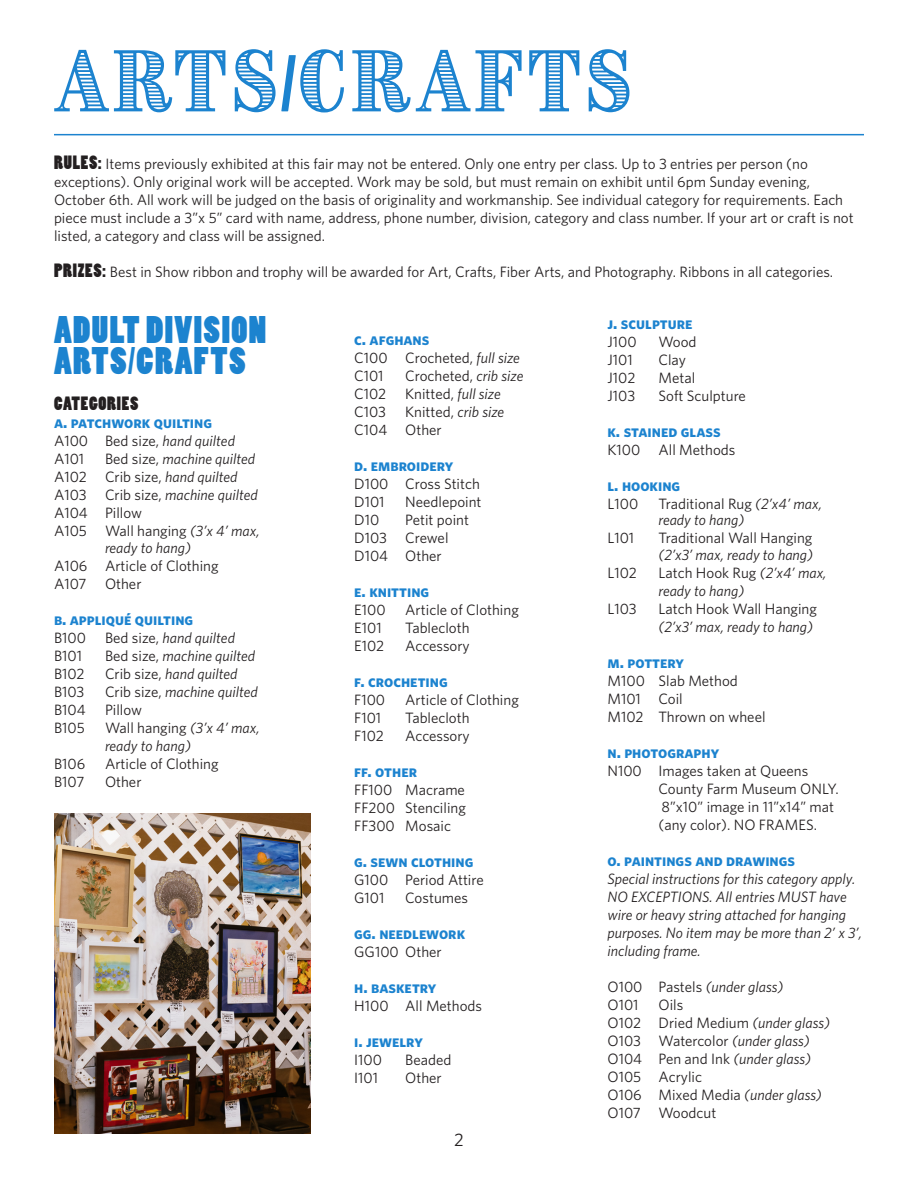
<style>
.page{position:relative;width:918px;height:1188px;background:#fff}
.page>*{position:absolute;margin:0;border:0;box-sizing:border-box;transform-origin:0 0}
.t1{font:75px "Brim Narrow Combined 1";letter-spacing:.04em;color:#1c83cf}
.t2{font:36px/31.5px "Poplar Std";letter-spacing:.04em;color:#1c83cf}
.t3{font:18px "Poplar Std";letter-spacing:.04em;color:#231f20}
.t4{font:18px "Whitney";color:#231f20}
.t5{font:700 16.5px "Whitney";color:#1c83cf}
.t6{font:15px/18px "Whitney";color:#231f20}
.t7{font:italic 15px/18px "Whitney";color:#231f20}
.s1{font-family:"Poplar Std"}
.s2{font-family:"Poplar Std";font-size:18px}
.s3{font-style:normal}
.s4{font-style:italic}
</style>
<div class="page">
<hr style="left:54px;top:134px;width:810px;height:1px;background:#1c83cf">
<img style="left:54px;top:813px;width:256px;height:321px">
<p class="t1" style="left:54px;top:30px;width:580px">ARTS<span class="s1">/</span>CRAFTS</p>
<p class="t6" style="left:54px;top:155px;width:801px"><span class="s2">RULES:</span> Items previously exhibited at this fair may not be entered. Only one entry per class. Up to 3 entries per person (no exceptions). Only original work will be accepted. Work may be sold, but must remain on exhibit until 6pm Sunday evening, October 6th. All work will be judged on the basis of originality and workmanship. See individual category for requirements. Each piece must include a 3”x 5” card with name, address, phone number, division, category and class number. If your art or craft is not listed, a category and class will be assigned.</p>
<p class="t6" style="left:54px;top:263px;width:781px"><span class="s2">PRIZES:</span> Best in Show ribbon and trophy will be awarded for Art, Crafts, Fiber Arts, and Photography. Ribbons in all categories.</p>
<p class="t5" style="left:608px;top:312px;width:87px">j. sculpture</p>
<p class="t6" style="left:608px;top:332px;width:31px">J100</p>
<p class="t6" style="left:658px;top:332px;width:40px">Wood</p>
<p class="t6" style="left:608px;top:350px;width:27px">J101</p>
<p class="t6" style="left:658px;top:350px;width:29px">Clay</p>
<p class="t6" style="left:608px;top:368px;width:29px">J102</p>
<p class="t6" style="left:658px;top:368px;width:38px">Metal</p>
<p class="t6" style="left:608px;top:386px;width:29px">J103</p>
<p class="t6" style="left:658px;top:386px;width:89px">Soft Sculpture</p>
<p class="t5" style="left:608px;top:420px;width:115px">k. stained glass</p>
<p class="t6" style="left:608px;top:440px;width:129px">K100 All Methods</p>
<p class="t5" style="left:608px;top:474px;width:74px">l. hooking</p>
<p class="t6" style="left:608px;top:494px;width:32px">L100</p>
<p class="t7" style="left:658px;top:495px;width:165px;line-height:16.5px"><span class="s3">Traditional Rug</span> (2’x4’ max, ready to hang)</p>
<p class="t6" style="left:608px;top:528px;width:28px">L101</p>
<p class="t6" style="left:658px;top:529px;width:156px;line-height:16.5px">Traditional Wall Hanging <span class="s4">(2’x3’ max, ready to hang)</span></p>
<p class="t6" style="left:608px;top:563px;width:31px">L102</p>
<p class="t7" style="left:658px;top:563px;width:169px"><span class="s3">Latch Hook Rug</span> (2’x4’ max, ready to hang)</p>
<p class="t6" style="left:608px;top:599px;width:31px">L103</p>
<p class="t7" style="left:658px;top:599px;width:160px"><span class="s3">Latch Hook Wall Hanging </span>(2’x3’ max, ready to hang)</p>
<p class="t5" style="left:608px;top:651px;width:78px">m. pottery</p>
<p class="t6" style="left:608px;top:671px;width:132px">M100 Slab Method</p>
<p class="t6" style="left:608px;top:689px;width:77px">M101 Coil</p>
<p class="t6" style="left:608px;top:707px;width:160px">M102 Thrown on wheel</p>
<p class="t5" style="left:608px;top:741px;width:113px">n. photography</p>
<p class="t6" style="left:658px;top:761px;width:182px;text-indent:-51px">N100 Images taken at Queens<br>County Farm Museum ONLY.<br>8”x10” image in 11”x14” mat (any color). NO FRAMES.</p>
<p class="t5" style="left:608px;top:849px;width:189px">o. paintings and drawings</p>
<p class="t7" style="left:608px;top:869px;width:256px">Special instructions for this category apply.<br>NO EXCEPTIONS. All entries MUST have wire or heavy string attached for hanging purposes. No item may be more than 2’ x 3’, including frame.</p>
<p class="t7" style="left:608px;top:977px;width:177px"><span class="s3">O100 Pastels</span> (under glass)</p>
<p class="t6" style="left:608px;top:995px;width:33px">O101</p>
<p class="t6" style="left:658px;top:995px;width:26px">Oils</p>
<p class="t6" style="left:608px;top:1013px;width:224px">O102 Dried Medium <span class="s4">(under glass)</span></p>
<p class="t6" style="left:608px;top:1031px;width:204px">O103 Watercolor <span class="s4">(under glass)</span></p>
<p class="t6" style="left:608px;top:1049px;width:205px">O104 Pen and Ink <span class="s4">(under glass)</span></p>
<p class="t6" style="left:608px;top:1067px;width:96px">O105 Acrylic</p>
<p class="t6" style="left:608px;top:1085px;width:216px">O106 Mixed Media <span class="s4">(under glass)</span></p>
<p class="t6" style="left:608px;top:1103px;width:110px">O107 Woodcut</p>
<p class="t4" style="left:454px;top:1128px;width:11px">2</p>
<p class="t2" style="left:54px;top:316px;width:214px">ADULT DIVISION<br>ARTS/CRAFTS</p>
<p class="t3" style="left:54px;top:394px;width:86px">CATEGORIES</p>
<p class="t5" style="left:54px;top:412px;width:160px">a. patchwork quilting</p>
<p class="t6" style="left:54px;top:432px;width:183px">A100 Bed size, <span class="s4">hand quilted</span></p>
<p class="t6" style="left:54px;top:450px;width:32px">A101</p>
<p class="t7" style="left:105px;top:450px;width:152px"><span class="s3">Bed size,</span> machine quilted</p>
<p class="t6" style="left:54px;top:468px;width:185px">A102 Crib size, <span class="s4">hand quilted</span></p>
<p class="t7" style="left:54px;top:486px;width:205px"><span class="s3">A103 Crib size,</span> machine quilted</p>
<p class="t6" style="left:54px;top:504px;width:89px">A104 Pillow</p>
<p class="t7" style="left:105px;top:523px;width:156px;line-height:16.5px;text-indent:-51px"><span class="s3">A105 Wall hanging</span> (3’x 4’ max, ready to hang)</p>
<p class="t6" style="left:54px;top:556px;width:166px">A106 Article of Clothing</p>
<p class="t6" style="left:54px;top:574px;width:89px">A107 Other</p>
<p class="t5" style="left:54px;top:608px;width:141px">b. appliqué quilting</p>
<p class="t6" style="left:54px;top:628px;width:34px">B100</p>
<p class="t7" style="left:105px;top:628px;width:132px"><span class="s3">Bed size,</span> hand quilted</p>
<p class="t6" style="left:54px;top:646px;width:30px">B101</p>
<p class="t7" style="left:105px;top:646px;width:152px"><span class="s3">Bed size,</span> machine quilted</p>
<p class="t6" style="left:54px;top:664px;width:32px">B102</p>
<p class="t7" style="left:105px;top:664px;width:134px"><span class="s3">Crib size,</span> hand quilted</p>
<p class="t6" style="left:54px;top:682px;width:32px">B103</p>
<p class="t7" style="left:105px;top:682px;width:154px"><span class="s3">Crib size,</span> machine quilted</p>
<p class="t6" style="left:54px;top:700px;width:33px">B104</p>
<p class="t6" style="left:105px;top:700px;width:38px">Pillow</p>
<p class="t6" style="left:54px;top:718px;width:32px">B105</p>
<p class="t7" style="left:105px;top:718px;width:156px"><span class="s3">Wall hanging</span> (3’x 4’ max, ready to hang)</p>
<p class="t6" style="left:54px;top:754px;width:33px">B106</p>
<p class="t6" style="left:105px;top:754px;width:115px">Article of Clothing</p>
<p class="t6" style="left:54px;top:772px;width:32px">B107</p>
<p class="t6" style="left:105px;top:772px;width:38px">Other</p>
<p class="t5" style="left:354px;top:329px;width:77px">c. afghans</p>
<p class="t6" style="left:354px;top:349px;width:167px">C100 Crocheted, <span class="s4">full size</span></p>
<p class="t6" style="left:354px;top:367px;width:31px">C101</p>
<p class="t6" style="left:405px;top:367px;width:120px">Crocheted, <span class="s4">crib size</span></p>
<p class="t6" style="left:354px;top:385px;width:34px">C102</p>
<p class="t6" style="left:405px;top:385px;width:97px">Knitted, <span class="s4">full size</span></p>
<p class="t6" style="left:354px;top:403px;width:33px">C103</p>
<p class="t6" style="left:405px;top:403px;width:100px">Knitted, <span class="s4">crib size</span></p>
<p class="t6" style="left:354px;top:421px;width:89px">C104 Other</p>
<p class="t5" style="left:354px;top:455px;width:101px">d. embroidery</p>
<p class="t6" style="left:354px;top:475px;width:127px">D100 Cross Stitch</p>
<p class="t6" style="left:354px;top:493px;width:32px">D101</p>
<p class="t6" style="left:405px;top:493px;width:78px">Needlepoint</p>
<p class="t6" style="left:354px;top:511px;width:27px">D10</p>
<p class="t6" style="left:405px;top:511px;width:65px">Petit point</p>
<p class="t6" style="left:354px;top:529px;width:96px">D103 Crewel</p>
<p class="t6" style="left:354px;top:547px;width:89px">D104 Other</p>
<p class="t5" style="left:354px;top:581px;width:77px">e. knitting</p>
<p class="t6" style="left:354px;top:601px;width:33px">E100</p>
<p class="t6" style="left:405px;top:601px;width:115px">Article of Clothing</p>
<p class="t6" style="left:354px;top:619px;width:29px">E101</p>
<p class="t6" style="left:405px;top:619px;width:66px">Tablecloth</p>
<p class="t6" style="left:354px;top:637px;width:32px">E102</p>
<p class="t6" style="left:405px;top:637px;width:66px">Accessory</p>
<p class="t5" style="left:354px;top:671px;width:95px">f. crocheting</p>
<p class="t6" style="left:354px;top:691px;width:32px">F100</p>
<p class="t6" style="left:405px;top:691px;width:115px">Article of Clothing</p>
<p class="t6" style="left:354px;top:709px;width:28px">F101</p>
<p class="t6" style="left:405px;top:709px;width:66px">Tablecloth</p>
<p class="t6" style="left:354px;top:727px;width:31px">F102</p>
<p class="t6" style="left:405px;top:727px;width:66px">Accessory</p>
<p class="t5" style="left:354px;top:761px;width:64px">ff. other</p>
<p class="t6" style="left:354px;top:781px;width:112px">FF100 Macrame</p>
<p class="t6" style="left:354px;top:799px;width:113px">FF200 Stenciling</p>
<p class="t6" style="left:354px;top:817px;width:98px">FF300 Mosaic</p>
<p class="t5" style="left:354px;top:851px;width:121px">g. sewn clothing</p>
<p class="t6" style="left:354px;top:871px;width:131px">G100 Period Attire</p>
<p class="t6" style="left:354px;top:889px;width:32px">G101</p>
<p class="t6" style="left:405px;top:889px;width:64px">Costumes</p>
<p class="t5" style="left:354px;top:923px;width:112px">gg. needlework</p>
<p class="t6" style="left:354px;top:943px;width:89px">GG100 Other</p>
<p class="t5" style="left:354px;top:977px;width:84px">h. basketry</p>
<p class="t6" style="left:354px;top:997px;width:129px">H100 All Methods</p>
<p class="t5" style="left:354px;top:1031px;width:70px">i. jewelry</p>
<p class="t6" style="left:354px;top:1051px;width:29px">I100</p>
<p class="t6" style="left:405px;top:1051px;width:48px">Beaded</p>
<p class="t6" style="left:354px;top:1069px;width:25px">I101</p>
<p class="t6" style="left:405px;top:1069px;width:38px">Other</p>
</div>
